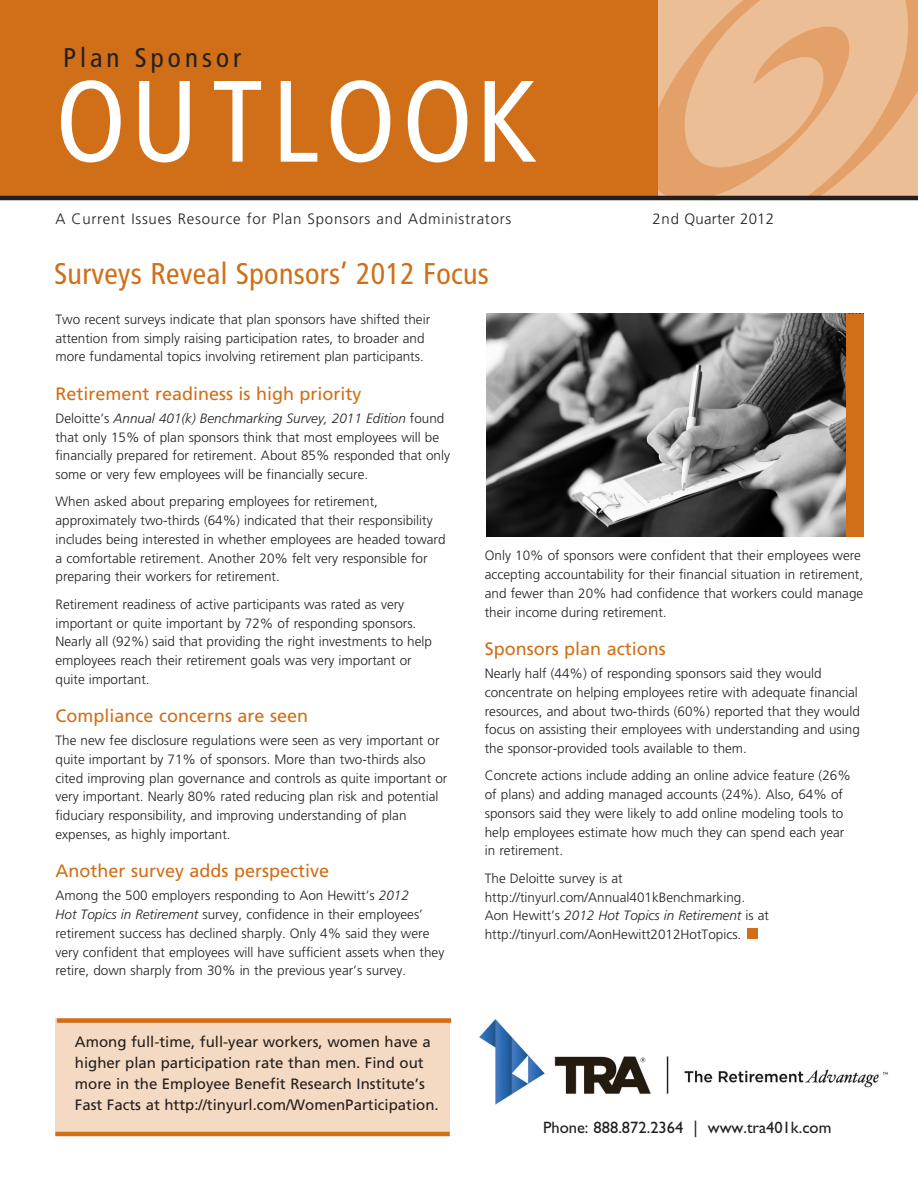
<style>
.page{position:relative;width:918px;height:1188px;background:#fff}
.page>*{position:absolute;margin:0;border:0;box-sizing:border-box;transform-origin:0 0}
.t1{font:condensed 115.5px "Frutiger LT Std";letter-spacing:.055em;color:#fff}
.story_title{font:condensed 30px "Frutiger LT Std";letter-spacing:.01em;color:#d06f18}
.t2{font:condensed 27px "Frutiger LT Std";letter-spacing:.15em;color:#231f20}
.story_subheads{font:18px "Frutiger";color:#d06f18}
.t3{font:16.5px "Gill Sans";color:#231f20}
.Body_Copy{font:15px/21px "Frutiger";color:#231f20}
.t4{font:300 15px "Frutiger";letter-spacing:.05em;color:#231f20}
.t5{font:300 15px "Frutiger";letter-spacing:.015em;color:#231f20}
.Body_Copy-2{font:300 13.5px/18.8px "Frutiger";color:#231f20}
.s1{font-style:italic}
</style>
<div class="page">
<div style="left:0;top:0;width:918px;height:198px;background:#d06f18"></div>
<img style="left:658px;top:0;width:260px;height:196px">
<hr style="left:0;top:196px;width:918px;height:4px;background:#231f20">
<div style="left:747px;top:928px;width:11px;height:11px;background:#d06f18"></div>
<img style="left:486px;top:314px;width:361px;height:222px">
<div style="left:847px;top:314px;width:17px;height:222px;background:#d06f18"></div>
<div style="left:56px;top:1018px;width:394px;height:118px;background:#f5dac3"></div>
<hr style="left:55px;top:1132px;width:395px;height:4px;background:#d06f18">
<div style="left:57px;top:1018px;width:394px;height:5px;background:#d06f18"></div>
<img style="left:479px;top:1019px;width:409px;height:86px">
<p class="t2" style="left:63px;top:42px;width:180px">Plan Sponsor</p>
<p class="t1" style="left:56px;top:54px;width:483px">OUTLOOK</p>
<p class="t4" style="left:56px;top:210px;width:457px">A Current Issues Resource for Plan Sponsors and Administrators</p>
<p class="t5" style="left:652px;top:210px;width:123px">2nd Quarter 2012</p>
<p class="story_title" style="left:54px;top:257px;width:436px">Surveys Reveal Sponsors’ 2012 Focus</p>
<p class="Body_Copy-2" style="left:56px;top:310px;width:376px">Two recent surveys indicate that plan sponsors have shifted their attention from simply raising participation rates, to broader and more fundamental topics involving retirement plan participants.</p>
<p class="story_subheads" style="left:56px;top:383px;width:308px">Retirement readiness is high priority</p>
<p class="Body_Copy-2" style="left:56px;top:409px;width:396px">Deloitte’s <span class="s1">Annual 401(k) Benchmarking Survey, 2011 Edition</span> found that only 15% of plan sponsors think that most employees will be financially prepared for retirement. About 85% responded that only some or very few employees will be financially secure.</p>
<p class="Body_Copy-2" style="left:56px;top:492px;width:392px">When asked about preparing employees for retirement, approximately two-thirds (64%) indicated that their responsibility includes being interested in whether employees are headed toward a comfortable retirement. Another 20% felt very responsible for preparing their workers for retirement.</p>
<p class="Body_Copy-2" style="left:56px;top:595px;width:378px">Retirement readiness of active participants was rated as very important or quite important by 72% of responding sponsors.<br>Nearly all (92%) said that providing the right investments to help employees reach their retirement goals was very important or quite important.</p>
<p class="story_subheads" style="left:56px;top:705px;width:254px">Compliance concerns are seen</p>
<p class="Body_Copy-2" style="left:56px;top:731px;width:393px">The new fee disclosure regulations were seen as very important or quite important by 71% of sponsors. More than two-thirds also cited improving plan governance and controls as quite important or very important. Nearly 80% rated reducing plan risk and potential fiduciary responsibility, and improving understanding of plan expenses, as highly important.</p>
<p class="story_subheads" style="left:56px;top:860px;width:275px">Another survey adds perspective</p>
<p class="Body_Copy-2" style="left:56px;top:886px;width:390px">Among the 500 employers responding to Aon Hewitt’s <span class="s1">2012<br>Hot Topics in Retirement</span> survey, confidence in their employees’ retirement success has declined sharply. Only 4% said they were very confident that employees will have sufficient assets when they retire, down sharply from 30% in the previous year’s survey.</p>
<p class="Body_Copy" style="left:75px;top:1031px;width:365px">Among full-time, full-year workers, women have a higher plan participation rate than men. Find out more in the Employee Benefit Research Institute’s Fast Facts at http://tinyurl.com/WomenParticipation.</p>
<p class="Body_Copy-2" style="left:485px;top:546px;width:380px">Only 10% of sponsors were confident that their employees were accepting accountability for their financial situation in retirement, and fewer than 20% had confidence that workers could manage their income during retirement.</p>
<p class="story_subheads" style="left:485px;top:638px;width:183px">Sponsors plan actions</p>
<p class="Body_Copy-2" style="left:485px;top:664px;width:377px">Nearly half (44%) of responding sponsors said they would concentrate on helping employees retire with adequate financial resources, and about two-thirds (60%) reported that they would focus on assisting their employees with understanding and using the sponsor-provided tools available to them.</p>
<p class="Body_Copy-2" style="left:485px;top:766px;width:368px">Concrete actions include adding an online advice feature (26% of plans) and adding managed accounts (24%). Also, 64% of sponsors said they were likely to add online modeling tools to help employees estimate how much they can spend each year in retirement.</p>
<p class="Body_Copy-2" style="left:485px;top:869px;width:286px">The Deloitte survey is at http://tinyurl.com/Annual401kBenchmarking.<br>Aon Hewitt’s <span class="s1">2012 Hot Topics in Retirement</span> is at http://tinyurl.com/AonHewitt2012HotTopics.</p>
<p class="t3" style="left:543px;top:1118px;width:290px">Phone: 888.872.2364 | www.tra401k.com</p>
</div>
